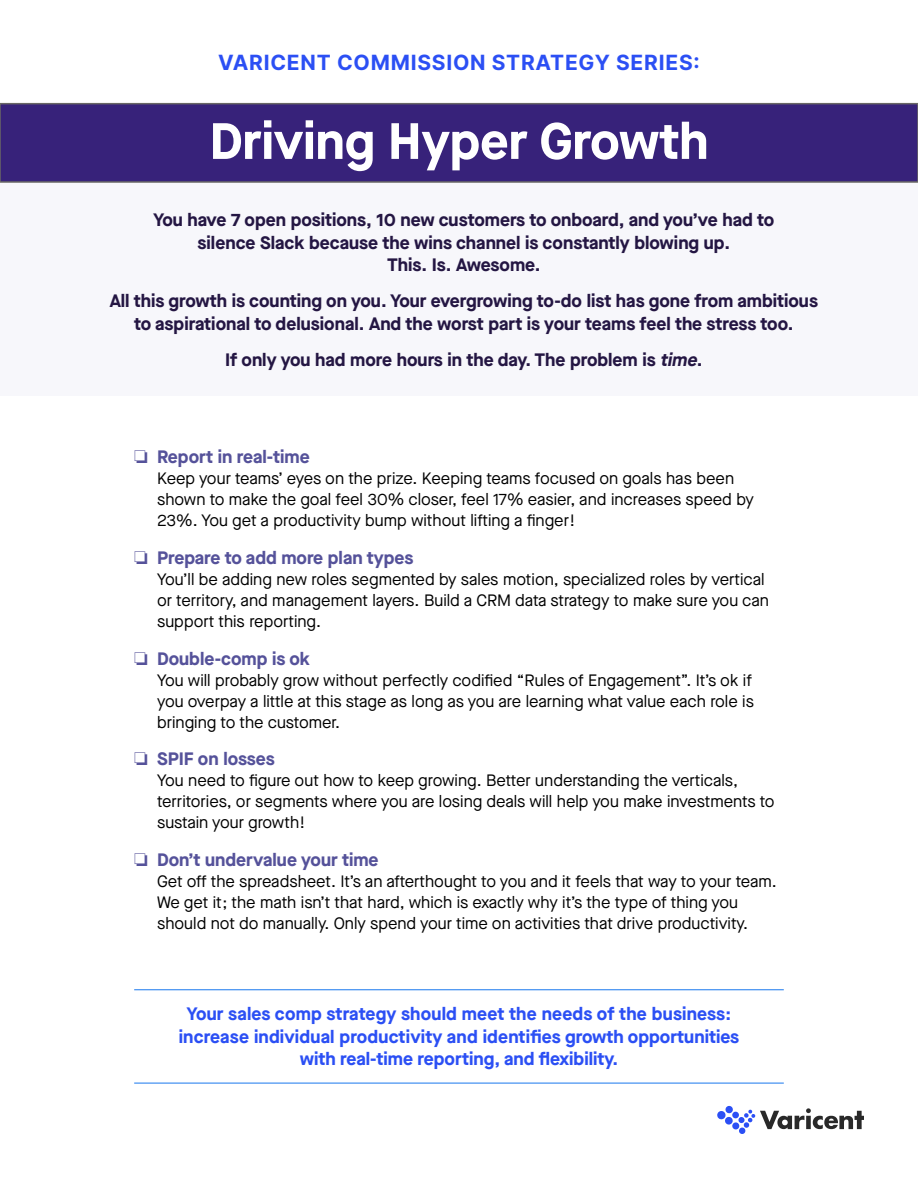
<style>
.page{position:relative;width:918px;height:1188px;background:#fff}
.page>*{position:absolute;margin:0;border:0;box-sizing:border-box;transform-origin:0 0}
.t1{font:700 51px "Maison Neue";color:#fff}
.t2{font:700 21px "Inter";letter-spacing:.035em;color:#2b4ff4}
.t3{font:700 18px/22.5px "Maison Neue";color:#241643;text-align:center}
.t4{font:700 18px/22.5px "Maison Neue";letter-spacing:.01em;color:#2b4ff4;text-align:center}
.t5{font:700 18px "Maison Neue";color:#55529a}
.t6{font:16.5px/21px "Maison Neue";color:#000}
.s1{font-style:italic}
</style>
<div class="page">
<div style="left:0;top:171px;width:918px;height:225px;background:#f7f7fb"></div>
<div style="left:0;top:104px;width:918px;height:78px;background:#37227a"></div>
<div style="left:0;top:103px;width:918px;height:80px;border:2px solid #696765"></div>
<hr style="left:134px;top:990px;width:650px;height:1px;background:#1877ee">
<hr style="left:134px;top:1083px;width:650px;height:1px;background:#1877ee">
<svg style="left:717px;top:1106px;width:147px;height:28px"></svg>
<p class="t2" style="left:218px;top:47px;width:483px">VARICENT COMMISSION STRATEGY SERIES:</p>
<h1 class="t1" style="left:210px;top:105px;width:500px">Driving Hyper Growth</h1>
<p class="t3" style="left:153px;top:208px;width:622px">You have 7 open positions, 10 new customers to onboard, and you’ve had to silence Slack because the wins channel is constantly blowing up.<br>This. Is. Awesome.</p>
<p class="t3" style="left:110px;top:289px;width:710px">All this growth is counting on you. Your evergrowing to-do list has gone from ambitious to aspirational to delusional. And the worst part is your teams feel the stress too.</p>
<p class="t3" style="left:225px;top:347px;width:479px">If only you had more hours in the day. The problem is <span class="s1">time</span>.</p>
<p class="t5" style="left:134px;top:444px;width:177px">□ Report in real-time</p>
<p class="t6" style="left:157px;top:467px;width:598px">Keep your teams’ eyes on the prize. Keeping teams focused on goals has been shown to make the goal feel 30% closer, feel 17% easier, and increases speed by<br>23%. You get a productivity bump without lifting a finger!</p>
<p class="t5" style="left:134px;top:545px;width:281px">□ Prepare to add more plan types</p>
<p class="t6" style="left:157px;top:568px;width:613px">You’ll be adding new roles segmented by sales motion, specialized roles by vertical or territory, and management layers. Build a CRM data strategy to make sure you can support this reporting.</p>
<p class="t5" style="left:134px;top:645px;width:177px">□ Double-comp is ok</p>
<p class="t6" style="left:157px;top:669px;width:598px">You will probably grow without perfectly codified “Rules of Engagement”. It’s ok if you overpay a little at this stage as long as you are learning what value each role is bringing to the customer.</p>
<p class="t5" style="left:134px;top:746px;width:142px">□ SPIF on losses</p>
<p class="t6" style="left:157px;top:770px;width:619px">You need to figure out how to keep growing. Better understanding the verticals, territories, or segments where you are losing deals will help you make investments to sustain your growth!</p>
<p class="t5" style="left:134px;top:847px;width:246px">□ Don’t undervalue your time</p>
<p class="t6" style="left:157px;top:871px;width:621px">Get off the spreadsheet. It’s an afterthought to you and it feels that way to your team.<br>We get it; the math isn’t that hard, which is exactly why it’s the type of thing you should not do manually. Only spend your time on activities that drive productivity.</p>
<p class="t4" style="left:179px;top:1002px;width:562px">Your sales comp strategy should meet the needs of the business: increase individual productivity and identifies growth opportunities with real-time reporting, and flexibility.</p>
</div>
